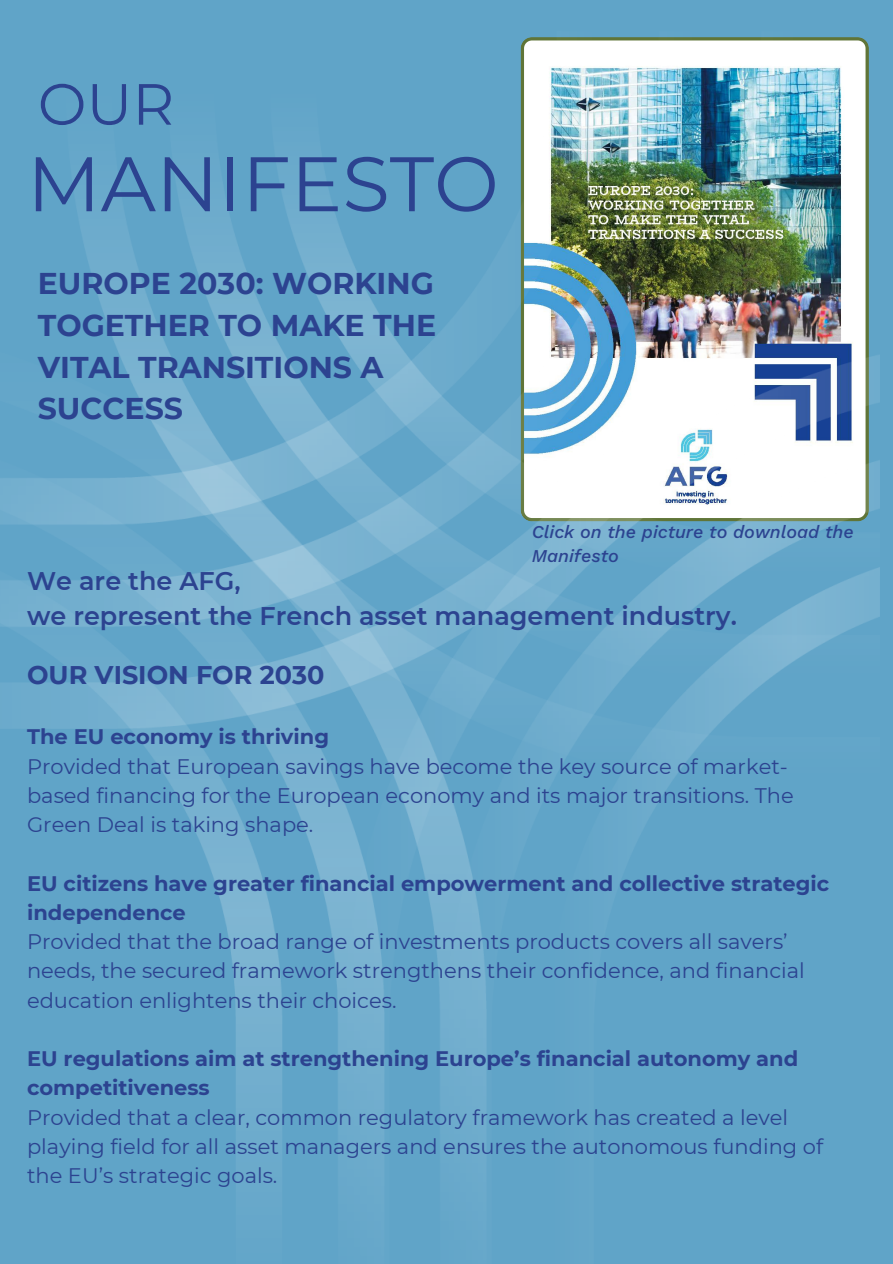
<style>
.page{position:relative;width:893px;height:1264px;background:#fff}
.page>*{position:absolute;margin:0;border:0;box-sizing:border-box;transform-origin:0 0}
.t1{font:77.1px "Montserrat";color:#2c4390}
.t2{font:57.9px "Montserrat";color:#2c4390}
.t3{font:700 30px/41.7px "Montserrat";color:#2c4390}
.t4{font:600 25.5px/34.8px "Montserrat";color:#2c4390}
.t5{font:700 25.5px "Montserrat";color:#2c4390}
.t6{font:21px/29.2px "Montserrat";color:#2c4390}
.t7{font:italic 500 18px/24.8px "Work Sans";color:#2c4390}
.s1{font-weight:700}
</style>
<div class="page">
<div style="left:0;top:0;width:892px;height:1263px;background:#60a4c8"></div>
<img style="left:0;top:37px;width:879px;height:1167px">
<h2 class="t2" style="left:38px;top:69px;width:138px">OUR</h2>
<h3 class="t1" style="left:27px;top:137px;width:473px">MANIFESTO</h3>
<h1 class="t3" style="left:38px;top:263px;width:400px">EUROPE 2030: WORKING<br>TOGETHER TO MAKE THE<br>VITAL TRANSITIONS A<br>SUCCESS</h1>
<h6 class="t7" style="left:531px;top:519px;width:323px">Click on the picture to download the<br>Manifesto</h6>
<p class="t4" style="left:27px;top:564px;width:711px">We are the AFG,<br>we represent the French asset management industry.</p>
<h5 class="t5" style="left:27px;top:659px;width:299px">OUR VISION FOR 2030</h5>
<h4 class="t6" style="left:27px;top:722px;width:768px"><span class="s1">The EU economy is thriving<br></span>Provided that European savings have become the key source of market&shy;based financing for the European economy and its major transitions. The Green Deal is taking shape.</h4>
<h6 class="t6" style="left:27px;top:868px;width:803px"><span class="s1">EU citizens have greater financial empowerment and collective strategic independence<br></span>Provided that the broad range of investments products covers all savers’ needs, the secured framework strengthens their confidence, and financial education enlightens their choices.</h6>
<h6 class="t6" style="left:27px;top:1043px;width:797px"><span class="s1">EU regulations aim at strengthening Europe’s financial autonomy and competitiveness<br></span>Provided that a clear, common regulatory framework has created a level playing field for all asset managers and ensures the autonomous funding of the EU’s strategic goals.</h6>
</div>
